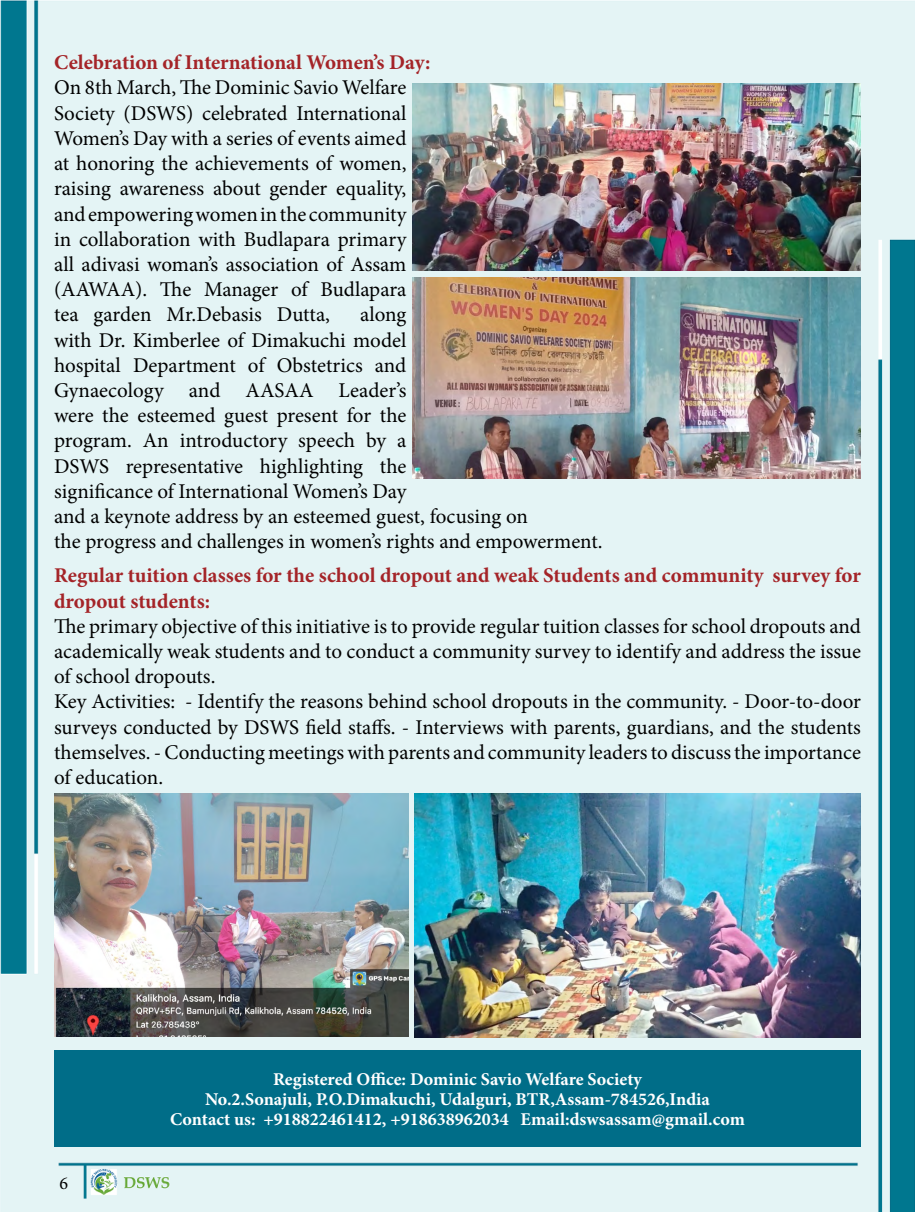
<style>
.page{position:relative;width:915px;height:1212px;background:#fff}
.page>*{position:absolute;margin:0;border:0;box-sizing:border-box;transform-origin:0 0}
.t1{font:21px/25.2px "Minion Pro";color:#000}
.t2{font:700 21px/25.2px "Minion Pro";letter-spacing:-.005em;color:#a42428}
.t3{font:700 18px/20px "Minion Pro";color:#fff;text-align:center}
.t4{font:18px "Minion Pro";color:#000}
</style>
<div class="page">
<img style="left:0;top:0;width:914px;height:1212px">
<img style="left:412px;top:83px;width:448px;height:188px">
<img style="left:412px;top:277px;width:448px;height:201px">
<img style="left:54px;top:793px;width:354px;height:243px">
<img style="left:414px;top:793px;width:446px;height:244px">
<div style="left:54px;top:1050px;width:806px;height:97px;background:#006d88"></div>
<p class="t2" style="left:54px;top:50px;width:378px">Celebration of International Women’s Day:</p>
<p class="t1" style="left:54px;top:75px;width:354px;text-align:justify">On 8th March, The Dominic Savio Welfare Society (DSWS) celebrated International Women’s Day with a series of events aimed at honoring the achievements of women, raising awareness about gender equality, and empowering women in the community in collaboration with Budlapara primary all adivasi woman’s association of Assam (AAWAA). The Manager of Budlapara tea garden Mr.Debasis Dutta,</p>
<p class="t1" style="left:54px;top:302px;width:550px;text-indent:306px">along<br>with Dr. Kimberlee of Dimakuchi model<br>hospital Department of Obstetrics and<br>Gynaecology and AASAA Leader’s<br>were the esteemed guest present for the<br>program. An introductory speech by a<br>DSWS representative highlighting the<br>significance of International Women’s Day<br>and a keynote address by an esteemed guest, focusing on<br>the progress and challenges in women’s rights and empowerment.</p>
<p class="t2" style="left:54px;top:563px;width:808px">Regular tuition classes for the school dropout and weak Students and community survey for dropout students:</p>
<p class="t1" style="left:54px;top:613px;width:808px">The primary objective of this initiative is to provide regular tuition classes for school dropouts and academically weak students and to conduct a community survey to identify and address the issue of school dropouts.<br>Key Activities: - Identify the reasons behind school dropouts in the community. - Door-to-door surveys conducted by DSWS field staffs. - Interviews with parents, guardians, and the students themselves. - Conducting meetings with parents and community leaders to discuss the importance of education.</p>
<p class="t4" style="left:60px;top:1171px;width:10px">6</p>
<p class="t3" style="left:170px;top:1069px;width:576px">Registered Office: Dominic Savio Welfare Society<br>No.2.Sonajuli, P.O.Dimakuchi, Udalguri, BTR,Assam-784526,India<br>Contact us: +918822461412, +918638962034 Email:dswsassam@gmail.com</p>
</div>
